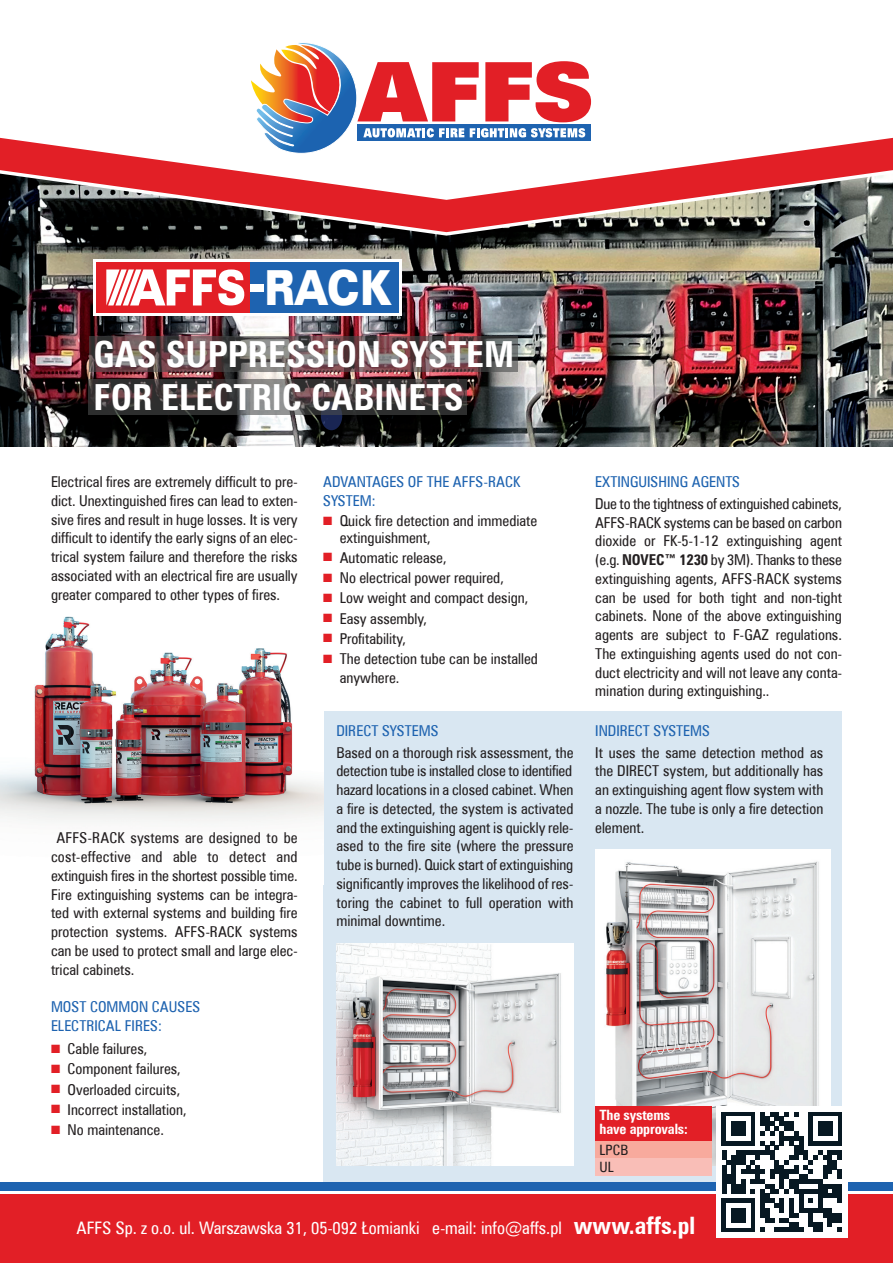
<style>
.page{position:relative;width:893px;height:1263px;background:#fff}
.page>*{position:absolute;margin:0;border:0;box-sizing:border-box;transform-origin:0 0}
.t1{font:48.45px "Zurich U Blk Ex EU";color:#fff;scale:.71 1}
.t2{font:700 36px/43.2px "Zurich Cn EU";color:#fff}
.t3{font:17.25px "Zurich Cn EU";color:#fff}
.t4{font:15px/18.8px "Zurich Cn EU";color:#231f20;text-align:justify}
.t5{font:15px/18.8px "Zurich Cn EU";color:#1e63b0}
.t6{font:700 14.25px/14.2px "Zurich Cn EU";letter-spacing:-.01em;color:#fff}
.t7{font:14.25px/17px "Zurich Cn EU";color:#231f20}
.s1{color:#e21f26}
.s2{font-weight:700}
.s3{font-weight:700;font-size:24px}
</style>
<div class="page">
<div style="left:323px;top:711px;width:519px;height:473px;background:#d9e7f2"></div>
<img style="left:595px;top:850px;width:235px;height:315px">
<img style="left:0;top:237px;width:893px;height:209px">
<svg style="left:251px;top:43px;width:340px;height:93px"></svg>
<svg style="left:0;top:136px;width:893px;height:30px"></svg>
<svg style="left:0;top:166px;width:893px;height:71px"></svg>
<div style="left:0;top:1195px;width:893px;height:68px;background:#e21f26"></div>
<div style="left:0;top:1182px;width:893px;height:9px;background:#1e63b0"></div>
<div style="left:321px;top:402px;width:21px;height:28px;background:#192553;border-radius:50%"></div>
<div style="left:94px;top:259px;width:308px;height:57px;background:#fff"></div>
<div style="left:96px;top:262px;width:154px;height:51px;background:#e21f26"></div>
<div style="left:250px;top:262px;width:149px;height:51px;background:#1e63b0"></div>
<svg style="left:106px;top:269px;width:138px;height:36px"></svg>
<div style="left:250px;top:284px;width:14px;height:8px;background:#fff"></div>
<img style="left:0;top:616px;width:323px;height:206px">
<svg style="left:89px;top:380px;width:378px;height:35px;background:#4a4344"></svg>
<svg style="left:89px;top:336px;width:429px;height:35px;background:#6a5758"></svg>
<div style="left:716px;top:1106px;width:132px;height:132px;background:#fff"></div>
<svg style="left:722px;top:1112px;width:120px;height:120px"></svg>
<div style="left:722px;top:1112px;width:33px;height:33px;background:#071822"></div>
<div style="left:726px;top:1116px;width:24px;height:24px;background:#fff"></div>
<div style="left:808px;top:1112px;width:34px;height:33px;background:#071822"></div>
<div style="left:813px;top:1116px;width:24px;height:24px;background:#fff"></div>
<div style="left:731px;top:1121px;width:15px;height:15px;background:#071822"></div>
<div style="left:818px;top:1121px;width:14px;height:15px;background:#071822"></div>
<div style="left:722px;top:1198px;width:33px;height:34px;background:#071822"></div>
<div style="left:726px;top:1203px;width:24px;height:24px;background:#fff"></div>
<div style="left:731px;top:1208px;width:15px;height:14px;background:#071822"></div>
<img style="left:336px;top:943px;width:237px;height:222px">
<div style="left:595px;top:1133px;width:116px;height:17px;background:#e21f26"></div>
<div style="left:595px;top:1141px;width:116px;height:17px;background:#f8aa9d"></div>
<div style="left:595px;top:1158px;width:116px;height:17px;background:#f9beb7"></div>
<div style="left:595px;top:1106px;width:116px;height:34px;background:#e21f26"></div>
<h1 class="t1" style="left:265px;top:259px;width:178px">RACK</h1>
<h2 class="t2" style="left:94px;top:332px;width:422px">GAS SUPPRESSION SYSTEM<br>FOR ELECTRIC CABINETS</h2>
<p class="t4" style="left:51px;top:472px;width:248px">Electrical fires are extremely difficult to pre&shy;dict. Unextinguished fires can lead to exten&shy;sive fires and result in huge losses. It is very difficult to identify the early signs of an elec&shy;trical system failure and therefore the risks associated with an electrical fire are usually greater compared to other types of fires.</p>
<p class="t4" style="left:51px;top:828px;width:248px;text-indent:5px">AFFS-RACK systems are designed to be cost-effective and able to detect and extinguish fires in the shortest possible time.<br>Fire extinguishing systems can be integra&shy;ted with external systems and building fire protection systems. AFFS-RACK systems can be used to protect small and large elec&shy;trical cabinets.</p>
<p class="t5" style="left:51px;top:997px;width:151px">MOST COMMON CAUSES<br>ELECTRICAL FIRES:</p>
<p class="t4" style="left:51px;top:1039px;width:98px"><span class="s1">■</span> Cable failures,</p>
<p class="t4" style="left:51px;top:1059px;width:131px"><span class="s1">■</span> Component failures,</p>
<p class="t4" style="left:51px;top:1080px;width:131px"><span class="s1">■</span> Overloaded circuits,</p>
<p class="t4" style="left:51px;top:1100px;width:137px"><span class="s1">■</span> Incorrect installation,</p>
<p class="t4" style="left:51px;top:1120px;width:114px"><span class="s1">■</span> No maintenance.</p>
<p class="t5" style="left:323px;top:472px;width:199px">ADVANTAGES OF THE AFFS-RACK<br>SYSTEM:</p>
<p class="t4" style="left:340px;top:512px;width:199px;line-height:16.5px;text-indent:-17px"><span class="s1">■</span> Quick fire detection and immediate extinguishment,</p>
<p class="t4" style="left:323px;top:548px;width:125px"><span class="s1">■</span> Automatic release,</p>
<p class="t4" style="left:323px;top:568px;width:182px"><span class="s1">■</span> No electrical power required,</p>
<p class="t4" style="left:323px;top:588px;width:207px"><span class="s1">■</span> Low weight and compact design,</p>
<p class="t4" style="left:323px;top:609px;width:106px"><span class="s1">■</span> Easy assembly,</p>
<p class="t4" style="left:323px;top:629px;width:85px"><span class="s1">■</span> Profitability,</p>
<p class="t4" style="left:340px;top:649px;width:200px;text-indent:-17px"><span class="s1">■</span> The detection tube can be installed anywhere.</p>
<p class="t5" style="left:336px;top:721px;width:104px">DIRECT SYSTEMS</p>
<p class="t4" style="left:336px;top:743px;width:238px">Based on a thorough risk assessment, the detection tube is installed close to identified hazard locations in a closed cabinet. When a fire is detected, the system is activated and the extinguishing agent is quickly rele&shy;ased to the fire site (where the pressure tube is burned). Quick start of extinguishing significantly improves the likelihood of res&shy;toring the cabinet to full operation with minimal downtime.</p>
<p class="t5" style="left:595px;top:472px;width:146px">EXTINGUISHING AGENTS</p>
<p class="t4" style="left:595px;top:494px;width:248px">Due to the tightness of extinguished cabinets, AFFS-RACK systems can be based on carbon dioxide or FK-5-1-12 extinguishing agent (e.g. <span class="s2">NOVEC™ 1230</span> by 3M). Thanks to these extinguishing agents, AFFS-RACK systems can be used for both tight and non-tight cabinets. None of the above extinguishing agents are subject to F-GAZ regulations.<br>The extinguishing agents used do not con&shy;duct electricity and will not leave any conta&shy;mination during extinguishing..</p>
<p class="t5" style="left:595px;top:721px;width:116px">INDIRECT SYSTEMS</p>
<p class="t4" style="left:595px;top:743px;width:230px">It uses the same detection method as the DIRECT system, but additionally has an extinguishing agent flow system with a nozzle. The tube is only a fire detection element.</p>
<p class="t6" style="left:600px;top:1107px;width:90px">The systems have approvals:</p>
<p class="t7" style="left:600px;top:1141px;width:30px">LPCB<br>UL</p>
<p class="t3" style="left:77px;top:1218px;width:620px">AFFS Sp. z o.o. ul. Warszawska 31, 05-092 Łomianki e-mail: info@affs.pl <span class="s3">www.affs.pl</span></p>
</div>
